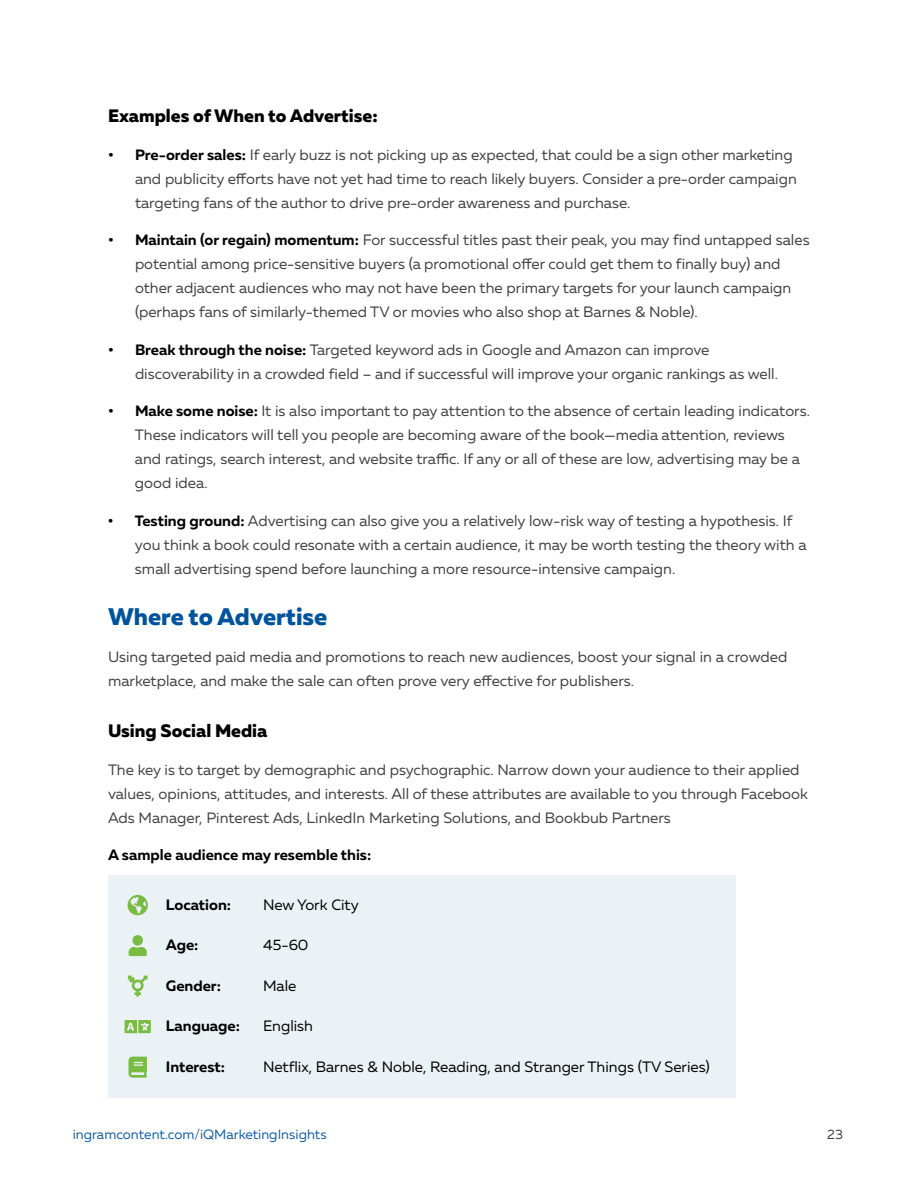
<style>
.page{position:relative;width:918px;height:1188px;background:#fff}
.page>*{position:absolute;margin:0;border:0;box-sizing:border-box;transform-origin:0 0}
.t1{font:800 24px "Muller";color:#00539b}
.t2{font:800 18px "Muller";color:#000}
.t3{font:15px/24px "Muller";color:#414042}
.t4{font:15px "Muller";color:#000}
.t5{font:700 15px "Muller";color:#000}
.t6{font:13.5px "Muller";color:#145da2}
.t7{font:13.5px "Muller";color:#414042}
.s1{font-weight:700;color:#000}
</style>
<div class="page">
<div style="left:108px;top:875px;width:627px;height:222px;background:#ebf2f6"></div>
<svg style="left:128px;top:895px;width:20px;height:20px"></svg>
<svg style="left:129px;top:935px;width:18px;height:21px"></svg>
<svg style="left:128px;top:976px;width:20px;height:21px"></svg>
<svg style="left:125px;top:1020px;width:26px;height:13px"></svg>
<svg style="left:129px;top:1057px;width:18px;height:21px"></svg>
<p class="t2" style="left:108px;top:104px;width:271px">Examples of When to Advertise:</p>
<p class="t3" style="left:135px;top:142px;width:663px;text-indent:-27px"><span class="s1">• Pre-order sales:</span> If early buzz is not picking up as expected, that could be a sign other marketing and publicity efforts have not yet had time to reach likely buyers. Consider a pre-order campaign targeting fans of the author to drive pre-order awareness and purchase.</p>
<p class="t3" style="left:135px;top:228px;width:676px;text-indent:-27px"><span class="s1">• Maintain (or regain) momentum:</span> For successful titles past their peak, you may find untapped sales potential among price-sensitive buyers (a promotional offer could get them to finally buy) and other adjacent audiences who may not have been the primary targets for your launch campaign (perhaps fans of similarly-themed TV or movies who also shop at Barnes &amp; Noble).</p>
<p class="t3" style="left:135px;top:337px;width:645px;text-indent:-27px"><span class="s1">• Break through the noise:</span> Targeted keyword ads in Google and Amazon can improve discoverability in a crowded field – and if successful will improve your organic rankings as well.</p>
<p class="t3" style="left:135px;top:399px;width:676px;text-indent:-27px"><span class="s1">• Make some noise:</span> It is also important to pay attention to the absence of certain leading indicators.<br>These indicators will tell you people are becoming aware of the book—media attention, reviews and ratings, search interest, and website traffic. If any or all of these are low, advertising may be a good idea.</p>
<p class="t3" style="left:135px;top:508px;width:673px;text-indent:-27px"><span class="s1">• Testing ground:</span> Advertising can also give you a relatively low-risk way of testing a hypothesis. If you think a book could resonate with a certain audience, it may be worth testing the theory with a small advertising spend before launching a more resource-intensive campaign.</p>
<h1 class="t1" style="left:108px;top:601px;width:221px">Where to Advertise</h1>
<p class="t3" style="left:108px;top:645px;width:681px">Using targeted paid media and promotions to reach new audiences, boost your signal in a crowded marketplace, and make the sale can often prove very effective for publishers.</p>
<p class="t2" style="left:108px;top:719px;width:161px">Using Social Media</p>
<p class="t3" style="left:108px;top:757px;width:701px">The key is to target by demographic and psychographic. Narrow down your audience to their applied values, opinions, attitudes, and interests. All of these attributes are available to you through Facebook<br>Ads Manager, Pinterest Ads, LinkedIn Marketing Solutions, and Bookbub Partners</p>
<p class="t5" style="left:108px;top:845px;width:265px">A sample audience may resemble this:</p>
<p class="t5" style="left:166px;top:895px;width:67px">Location:</p>
<p class="t4" style="left:263px;top:895px;width:97px">New York City</p>
<p class="t5" style="left:166px;top:936px;width:34px">Age:</p>
<p class="t4" style="left:263px;top:936px;width:47px">45-60</p>
<p class="t5" style="left:166px;top:976px;width:57px">Gender:</p>
<p class="t4" style="left:263px;top:976px;width:35px">Male</p>
<p class="t5" style="left:166px;top:1017px;width:76px">Language:</p>
<p class="t4" style="left:263px;top:1017px;width:52px">English</p>
<p class="t5" style="left:166px;top:1057px;width:61px">Interest:</p>
<p class="t4" style="left:263px;top:1057px;width:448px">Netflix, Barnes &amp; Noble, Reading, and Stranger Things (TV Series)</p>
<p class="t6" style="left:73px;top:1126px;width:256px">ingramcontent.com/iQMarketingInsights</p>
<p class="t7" style="left:827px;top:1126px;width:17px">23</p>
</div>
